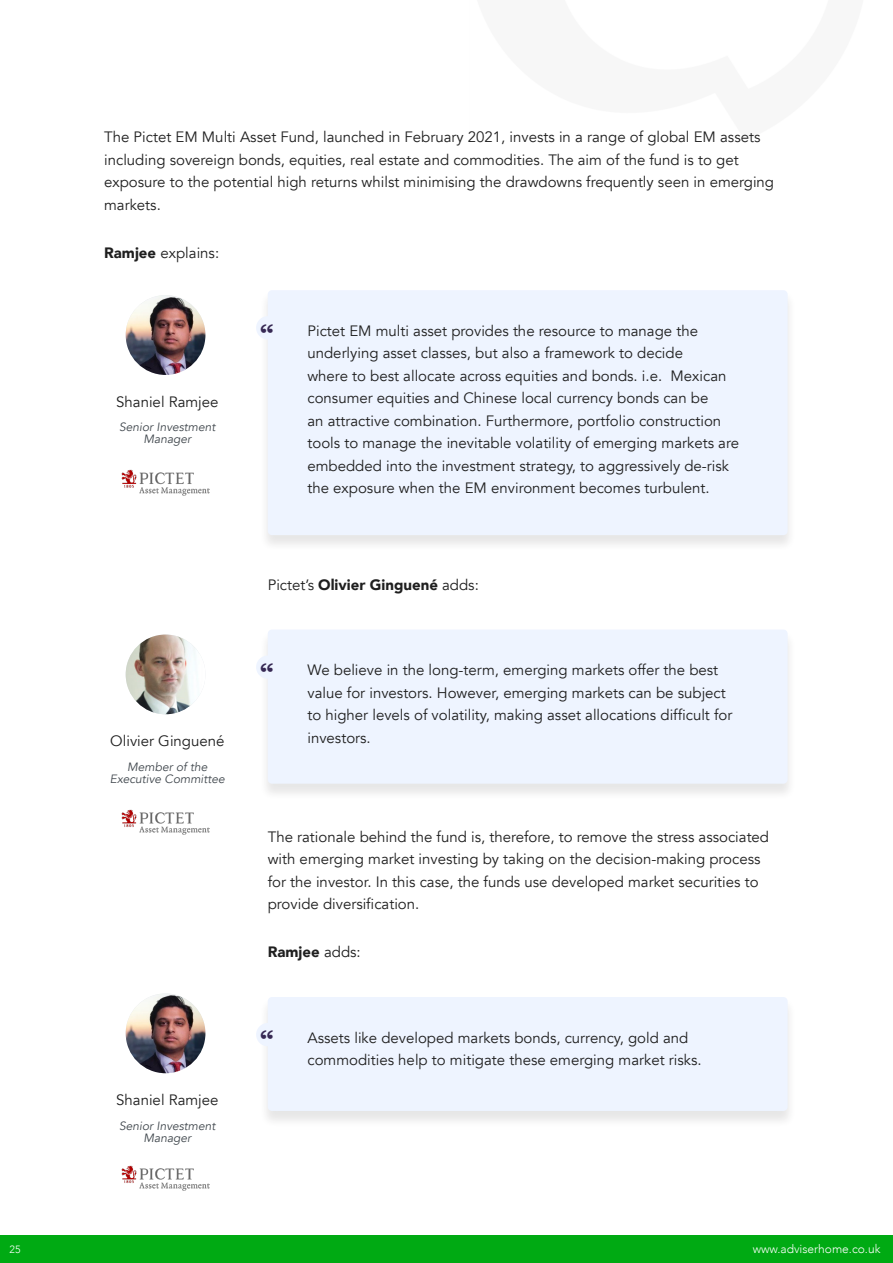
<style>
.page{position:relative;width:893px;height:1263px;background:#fff}
.page>*{position:absolute;margin:0;border:0;box-sizing:border-box;transform-origin:0 0}
.t1{font:700 27.3px "Bangla MN";color:#372954}
.t2{font:15px/22.5px "Avenir";color:#1f1f1f}
.t3{font:900 15px "Avenir";color:#1f1f1f}
.t4{font:italic 12px/12px "Avenir";color:#40474d;text-align:center}
.t5{font:300 12px "Avenir";color:#fff}
.t6{font:300 10.5px "Avenir";color:#fff}
.s1{font-weight:900}
.s2{font-weight:400}
</style>
<div class="page">
<div style="left:0;top:1236px;width:893px;height:27px;background:#00aa13"></div>
<div style="left:259px;top:290px;width:537px;height:262px;background:#231f20;opacity:.11"></div>
<div style="left:268px;top:290px;width:520px;height:245px;background:#eef4ff;border-radius:4px"></div>
<div style="left:259px;top:997px;width:537px;height:131px;background:#f3f3f3"></div>
<div style="left:268px;top:997px;width:520px;height:114px;background:#eef4ff;border-radius:4px"></div>
<div style="left:259px;top:630px;width:537px;height:170px;background:#231f20;opacity:.11"></div>
<div style="left:268px;top:629px;width:520px;height:155px;background:#eef4ff;border-radius:4px"></div>
<div style="left:256px;top:316px;width:23px;height:23px;background:#eef4ff;border-radius:50%"></div>
<div style="left:256px;top:1023px;width:23px;height:23px;background:#eef4ff;border-radius:50%"></div>
<div style="left:256px;top:655px;width:23px;height:24px;background:#eef4ff;border-radius:50%"></div>
<img style="left:126px;top:295px;width:79px;height:80px;border-radius:40px">
<img style="left:126px;top:993px;width:79px;height:80px;border-radius:40px">
<img style="left:126px;top:634px;width:79px;height:80px;border-radius:40px">
<img style="left:122px;top:470px;width:87px;height:26px">
<img style="left:122px;top:1165px;width:87px;height:26px">
<img style="left:122px;top:809px;width:87px;height:26px">
<p class="t2" style="left:104px;top:126px;width:671px">The Pictet EM Multi Asset Fund, launched in February 2021, invests in a range of global EM assets including sovereign bonds, equities, real estate and commodities. The aim of the fund is to get exposure to the potential high returns whilst minimising the drawdowns frequently seen in emerging markets.</p>
<p class="t2" style="left:104px;top:242px;width:117px"><span class="s1">Ramjee</span> explains:</p>
<p class="t2" style="left:116px;top:390px;width:104px">Shaniel Ramjee</p>
<p class="t4" style="left:119px;top:421px;width:98px">Senior Investment<br>Manager</p>
<p class="t2" style="left:110px;top:730px;width:116px">Olivier Ginguené</p>
<p class="t4" style="left:110px;top:761px;width:116px">Member of the<br>Executive Committee</p>
<p class="t2" style="left:116px;top:1089px;width:104px">Shaniel Ramjee</p>
<p class="t4" style="left:119px;top:1120px;width:98px">Senior Investment<br>Manager</p>
<p class="t1" style="left:260px;top:319px;width:15px">“</p>
<p class="t2" style="left:307px;top:320px;width:433px">Pictet EM multi asset provides the resource to manage the underlying asset classes, but also a framework to decide<br>where to best allocate across equities and bonds. i.e. Mexican consumer equities and Chinese local currency bonds can be<br>an attractive combination. Furthermore, portfolio construction tools to manage the inevitable volatility of emerging markets are embedded into the investment strategy, to aggressively de-risk the exposure when the EM environment becomes turbulent.</p>
<p class="t3" style="left:268px;top:571px;width:213px"><span class="s2">Pictet’s</span> Olivier Ginguené <span class="s2">adds:</span></p>
<p class="t1" style="left:260px;top:658px;width:15px">“</p>
<p class="t2" style="left:307px;top:659px;width:426px">We believe in the long-term, emerging markets offer the best value for investors. However, emerging markets can be subject to higher levels of volatility, making asset allocations difficult for investors.</p>
<p class="t2" style="left:268px;top:825px;width:503px">The rationale behind the fund is, therefore, to remove the stress associated with emerging market investing by taking on the decision-making process for the investor. In this case, the funds use developed market securities to provide diversification.</p>
<p class="t3" style="left:268px;top:939px;width:95px">Ramjee <span class="s2">adds:</span></p>
<p class="t1" style="left:260px;top:1026px;width:15px">“</p>
<p class="t2" style="left:307px;top:1026px;width:396px">Assets like developed markets bonds, currency, gold and commodities help to mitigate these emerging market risks.</p>
<p class="t6" style="left:10px;top:1243px;width:12px">25</p>
<p class="t5" style="left:753px;top:1242px;width:129px">www.adviserhome.co.uk</p>
</div>
